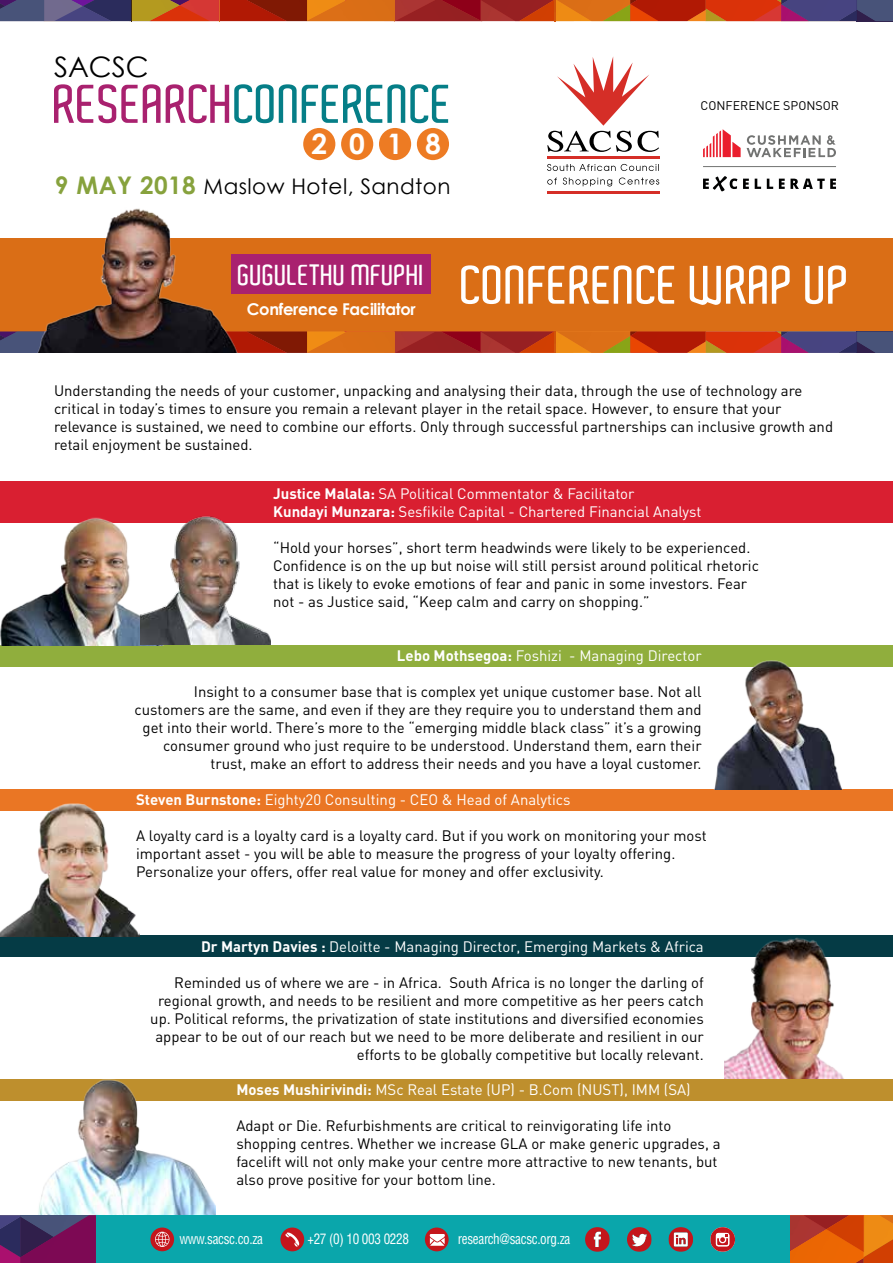
<style>
.page{position:relative;width:893px;height:1263px;background:#fff}
.page>*{position:absolute;margin:0;border:0;box-sizing:border-box;transform-origin:0 0}
.t1{font:600 52.5px "Aldo";color:#057e87}
.t2{font:600 52.2px "Aldo";color:#fff}
.t3{font:28.2px "Century Gothic";color:#000}
.t4{font:700 28.2px "Century Gothic";color:#fff}
.t5{font:600 28.05px "Aldo";color:#fff}
.t6{font:21.45px "Century Gothic";letter-spacing:.02em;color:#000}
.t7{font:700 16.35px "Century Gothic";letter-spacing:-.02em;color:#fff}
.t8{font:15px/18px "DIN";color:#000}
.t9{font:15px/18px "DIN";color:#fff}
.t10{font:condensed 14.1px "Helvetica LT Std";letter-spacing:-.025em;color:#fff;scale:.93 1}
.t11{font:12.45px "DIN";color:#000}
.s1{color:#a9216f}
.s2{font-weight:700;font-size:24.3px;color:#87a23d}
.s3{font-weight:700}
</style>
<div class="page">
<svg style="left:547px;top:56px;width:112px;height:96px"></svg>
<hr style="left:547px;top:157px;width:112px;height:2px;background:#d52e27">
<hr style="left:547px;top:191px;width:112px;height:2px;background:#d52e27">
<svg style="left:547px;top:178px;width:112px;height:9px"></svg>
<svg style="left:547px;top:164px;width:112px;height:7px"></svg>
<svg style="left:703px;top:129px;width:38px;height:28px"></svg>
<svg style="left:747px;top:135px;width:89px;height:22px"></svg>
<svg style="left:743px;top:179px;width:6px;height:10px"></svg>
<svg style="left:755px;top:179px;width:6px;height:10px"></svg>
<svg style="left:767px;top:179px;width:6px;height:10px"></svg>
<svg style="left:779px;top:179px;width:57px;height:10px"></svg>
<svg style="left:703px;top:176px;width:34px;height:16px"></svg>
<hr style="left:703px;top:166px;width:133px;height:1px;background:#727372">
<svg style="left:0;top:0;width:893px;height:22px;background:#a14937"></svg>
<div style="left:379px;top:128px;width:32px;height:32px;background:#ed7b23;border-radius:50%"></div>
<div style="left:341px;top:128px;width:32px;height:32px;background:#ed7b23;border-radius:50%"></div>
<div style="left:303px;top:128px;width:32px;height:32px;background:#ed7b23;border-radius:50%"></div>
<div style="left:417px;top:128px;width:32px;height:32px;background:#ed7b23;border-radius:50%"></div>
<div style="left:0;top:481px;width:893px;height:41px;background:#d91f31"></div>
<div style="left:0;top:238px;width:893px;height:94px;background:#da6e16"></div>
<div style="left:0;top:1215px;width:893px;height:48px;background:#0aa6ab"></div>
<svg style="left:0;top:1215px;width:96px;height:48px;background:#5f1f5d"></svg>
<svg style="left:790px;top:1215px;width:103px;height:48px;background:#db5d0d"></svg>
<img style="left:804px;top:1215px;width:45px;height:14px">
<div style="left:280px;top:1227px;width:24px;height:24px;background:#c4161c;border-radius:50%"></div>
<svg style="left:285px;top:1232px;width:15px;height:15px"></svg>
<div style="left:425px;top:1227px;width:24px;height:24px;background:#c4161c;border-radius:50%"></div>
<svg style="left:430px;top:1234px;width:15px;height:12px"></svg>
<svg style="left:150px;top:1227px;width:24px;height:24px"></svg>
<svg style="left:155px;top:1232px;width:14px;height:15px"></svg>
<svg style="left:585px;top:1227px;width:25px;height:25px"></svg>
<svg style="left:627px;top:1227px;width:25px;height:25px"></svg>
<svg style="left:668px;top:1227px;width:25px;height:25px"></svg>
<svg style="left:710px;top:1227px;width:25px;height:25px"></svg>
<div style="left:0;top:645px;width:893px;height:21px;background:#90ae3d"></div>
<div style="left:0;top:789px;width:893px;height:21px;background:#ea7624"></div>
<div style="left:0;top:935px;width:893px;height:22px;background:#053b45"></div>
<img style="left:703px;top:660px;width:152px;height:129px">
<img style="left:0;top:803px;width:139px;height:134px">
<img style="left:724px;top:937px;width:120px;height:142px">
<img style="left:0;top:517px;width:141px;height:128px">
<img style="left:141px;top:516px;width:130px;height:129px">
<svg style="left:317px;top:332px;width:576px;height:21px;background:#aa4329"></svg>
<div style="left:232px;top:255px;width:199px;height:39px;background:#a9216f"></div>
<img style="left:0;top:208px;width:317px;height:145px">
<div style="left:0;top:1079px;width:893px;height:21px;background:#be8f2d"></div>
<img style="left:2px;top:1079px;width:214px;height:136px">
<h3 class="t3" style="left:54px;top:50px;width:96px">SACSC</h3>
<h1 class="t1" style="left:54px;top:75px;width:401px"><span class="s1">RESEARCH</span>CONFERENCE</h1>
<h3 class="t4" style="left:311px;top:126px;width:131px">2018</h3>
<h3 class="t6" style="left:55px;top:173px;width:397px"><span class="s2">9 MAY 2018</span> Maslow Hotel, Sandton</h3>
<p class="t11" style="left:701px;top:97px;width:140px">conference sponsor</p>
<h3 class="t5" style="left:238px;top:259px;width:188px">GUGULETHU MFUPHI</h3>
<p class="t7" style="left:247px;top:299px;width:170px">Conference Facilitator</p>
<h2 class="t2" style="left:461px;top:256px;width:391px">CONFERENCE WRAP UP</h2>
<p class="t8" style="left:54px;top:381px;width:781px">Understanding the needs of your customer, unpacking and analysing their data, through the use of technology are critical in today’s times to ensure you remain a relevant player in the retail space. However, to ensure that your relevance is sustained, we need to combine our efforts. Only through successful partnerships can inclusive growth and retail enjoyment be sustained.</p>
<p class="t9" style="left:273px;top:484px;width:430px"><span class="s3">Justice Malala:</span> SA Political Commentator &amp; Facilitator<br><span class="s3">Kundayi Munzara:</span> Sesfikile Capital - Chartered Financial Analyst</p>
<p class="t8" style="left:273px;top:538px;width:487px">“Hold your horses”, short term headwinds were likely to be experienced.<br>Confidence is on the up but noise will still persist around political rhetoric that is likely to evoke emotions of fear and panic in some investors. Fear not - as Justice said, “Keep calm and carry on shopping.”</p>
<p class="t9" style="left:397px;top:646px;width:306px"><span class="s3">Lebo Mothsegoa:</span> Foshizi - Managing Director</p>
<p class="t8" style="left:135px;top:682px;width:569px;text-align:right">Insight to a consumer base that is complex yet unique customer base. N ot all customers are the same, and even if they are they require you to understand them and get into their world. There’s more to the “emerging middle black class” it’s a growing consumer ground who just require to be understood. Understand them, earn their trust, make an effort to address their needs and you have a loyal customer.</p>
<p class="t9" style="left:136px;top:791px;width:284px"><span class="s3">Steven Burnstone:</span> Eighty20 Consulting - CEO</p>
<p class="t9" style="left:442px;top:791px;width:130px">&amp; Head of Analytics</p>
<p class="t8" style="left:136px;top:827px;width:572px">A loyalty card is a loyalty card is a loyalty card. But if you work on monitoring your most important asset - you will be able to measure the progress of your loyalty offering.<br>Personalize your offers, offer real value for money and offer exclusivity.</p>
<p class="t9" style="left:201px;top:937px;width:504px"><span class="s3">Dr Martyn Davies :</span> Deloitte - Managing Director, Emerging Markets &amp; Africa</p>
<p class="t8" style="left:150px;top:973px;width:555px;text-align:right">Reminded us of where we are - in Africa. South Africa is no longer the darling of regional growth, and needs to be resilient and more competitive as her peers catch up. Political reforms, the privatization of state institutions and diversified economies appear to be out of our reach but we need to be more deliberate and resilient in our efforts to be globally competitive but locally relevant.</p>
<p class="t9" style="left:236px;top:1080px;width:456px"><span class="s3">Moses Mushirivindi:</span> MSc Real Estate (UP) - B.Com (N UST), IMM (SA)</p>
<p class="t8" style="left:236px;top:1116px;width:486px">Adapt or Die. Refurbishments are critical to reinvigorating life into shopping centres. Whether we increase GLA or make generic upgrades, a facelift will not only make your centre more attractive to new tenants, but also prove positive for your bottom line.</p>
<p class="t10" style="left:179px;top:1230px;width:92px">www.sacsc.co.za</p>
<p class="t10" style="left:307px;top:1230px;width:111px">+27 (0) 10 003 0228</p>
<p class="t10" style="left:458px;top:1230px;width:123px">research@sacsc.org.za</p>
</div>
